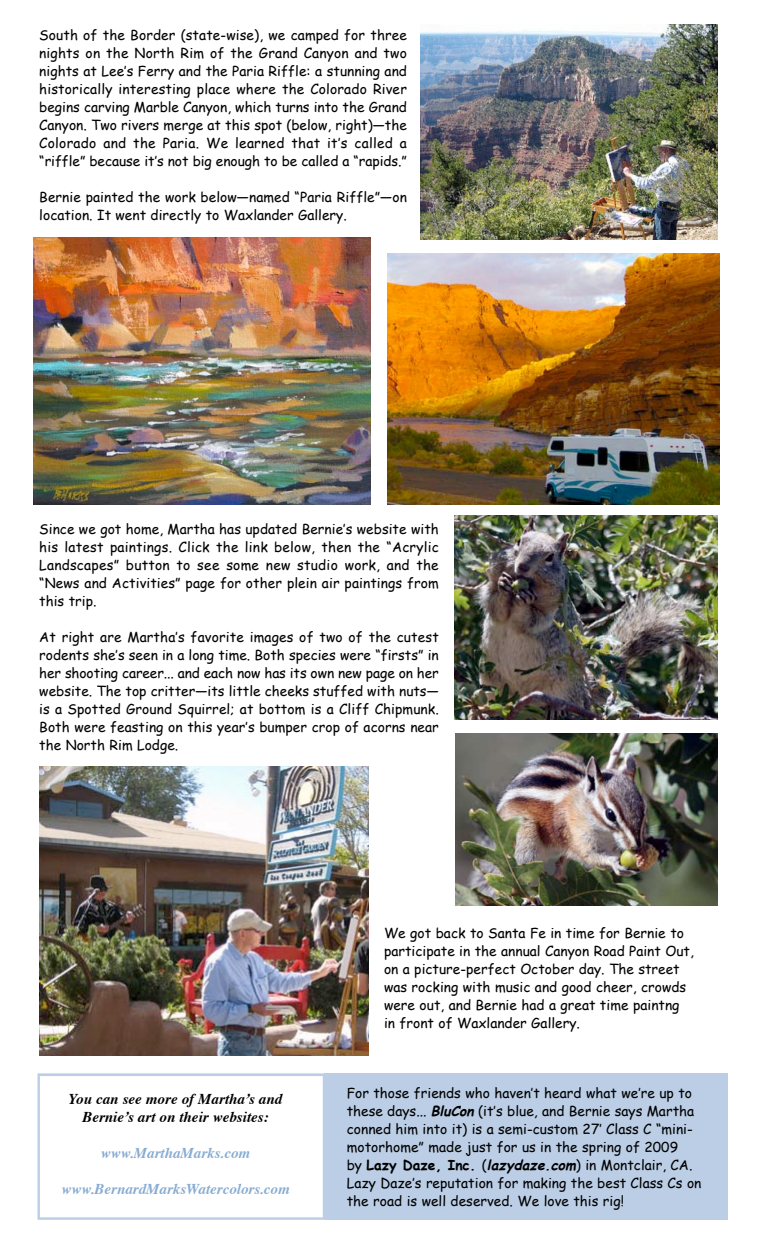
<style>
.page{position:relative;width:765px;height:1260px;background:#fff}
.page>*{position:absolute;margin:0;border:0;box-sizing:border-box;transform-origin:0 0}
.t1{font:italic 700 15px/18px "Times";color:#000;text-align:center}
.t2{font:italic 700 15px "Times";color:#88acd2}
.t3{font:13.75px/18px "Comic Sans MS";color:#000;text-align:justify}
.s1{font-weight:700;font-style:italic}
.s2{font-weight:700}
</style>
<div class="page">
<div style="left:324px;top:1073px;width:404px;height:147px;background:#bbcee5"></div>
<svg style="left:38px;top:1073px;width:286px;height:147px"></svg>
<img style="left:455px;top:516px;width:262px;height:204px">
<img style="left:455px;top:734px;width:263px;height:171px">
<img style="left:420px;top:24px;width:297px;height:216px">
<img style="left:33px;top:237px;width:338px;height:267px">
<img style="left:388px;top:253px;width:332px;height:251px">
<img style="left:39px;top:767px;width:330px;height:289px">
<p class="t3" style="left:39px;top:25px;width:369px">South of the Border (state-wise), we camped for three nights on the North Rim of the Grand Canyon and two nights at Lee’s Ferry and the Paria Riffle: a stunning and historically interesting place where the Colorado River begins carving Marble Canyon, which turns into the Grand Canyon. Two rivers merge at this spot (below, right)—the Colorado and the Paria. We learned that it’s called a “riffle” because it’s not big enough to be called a “rapids.”</p>
<p class="t3" style="left:39px;top:187px;width:369px">Bernie painted the work below—named “Paria Riffle”—on location. It went directly to Waxlander Gallery.</p>
<p class="t3" style="left:39px;top:519px;width:401px">Since we got home, Martha has updated Bernie’s website with his latest paintings. Click the link below, then the “Acrylic Landscapes” button to see some new studio work, and the “News and Activities” page for other plein air paintings from this trip.</p>
<p class="t3" style="left:39px;top:627px;width:401px">At right are Martha’s favorite images of two of the cutest rodents she’s seen in a long time. Both species were “firsts” in her shooting career... and each now has its own new page on her website. The top critter—its little cheeks stuffed with nuts— is a Spotted Ground Squirrel; at bottom is a Cliff Chipmunk.<br>Both were feasting on this year’s bumper crop of acorns near the North Rim Lodge.</p>
<p class="t1" style="left:69px;top:1092px;width:215px">You can see more of Martha’s and<br>Bernie’s art on their websites:</p>
<p class="t2" style="left:101px;top:1147px;width:151px">www.MarthaMarks.com</p>
<p class="t2" style="left:62px;top:1183px;width:230px">www.BernardMarksWatercolors.com</p>
<p class="t3" style="left:384px;top:924px;width:311px;text-align:left">We got back to Santa Fe in time for Bernie to participate in the annual Canyon Road Paint Out, on a picture-perfect October day. The street was rocking with music and good cheer, crowds were out, and Bernie had a great time paintng in front of Waxlander Gallery.</p>
<p class="t3" style="left:347px;top:1083px;width:356px;text-align:left">For those friends who haven’t heard what we’re up to these days... <span class="s1">BluCon</span>(it’s blue, and Bernie says Martha conned him into it) is a semi-custom 27’ Class C “mini&shy;motorhome” made just for us in the spring of 2009<br>by <span class="s2">Lazy Daze, Inc.</span> (<span class="s1">lazydaze.com</span>) in Montclair, CA.<br>Lazy Daze’s reputation for making the best Class Cs on the road is well deserved. We love this rig!</p>
</div>
